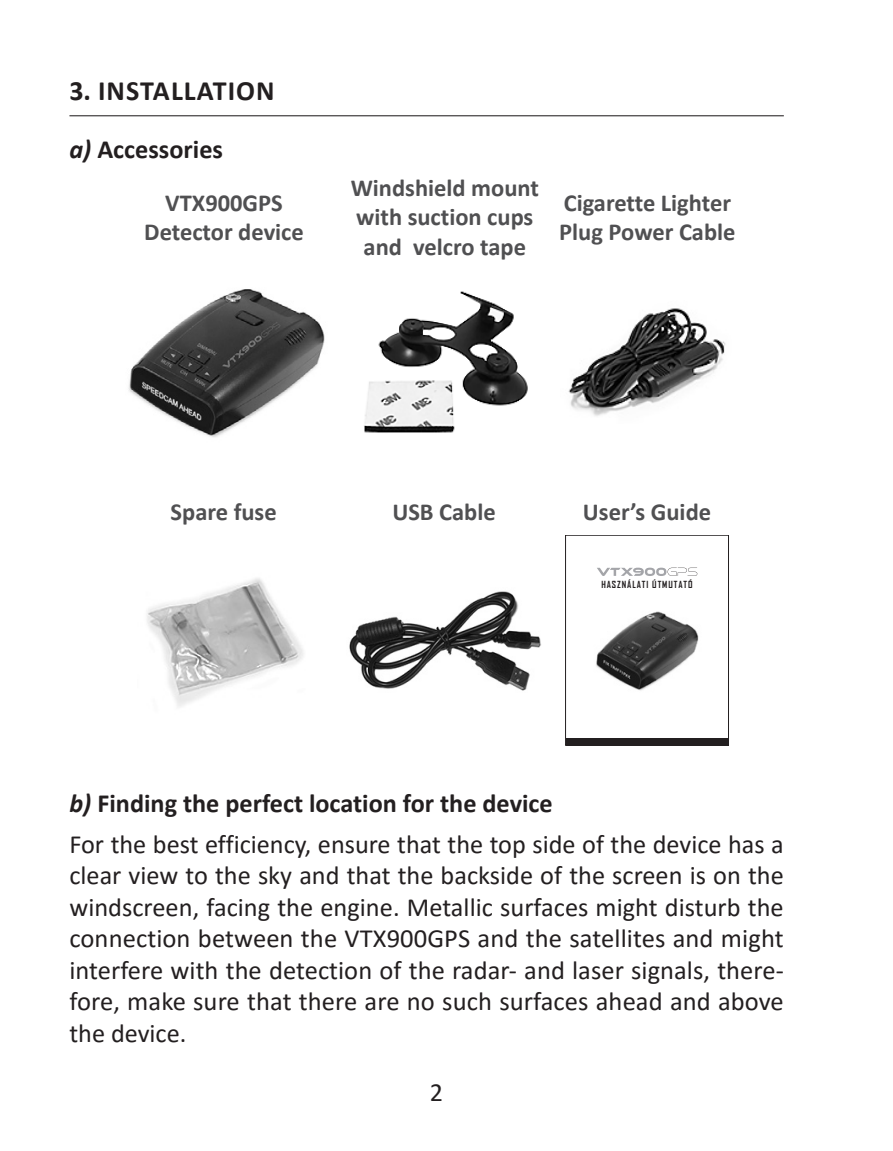
<style>
.page{position:relative;width:893px;height:1151px;background:#fff}
.page>*{position:absolute;margin:0;border:0;box-sizing:border-box;transform-origin:0 0}
.cím{font:700 28px "Calibri";letter-spacing:.04em;color:#231f20}
.alap{font:26.25px/31.5px "Calibri";color:#231f20;text-align:justify}
.alcím1{font:700 26.25px "Calibri";color:#231f20}
.tartozékok{font:700 24.5px/29.4px "Calibri";color:#505052;text-align:center}
.t1{font:700 9.45px "Agency FB";letter-spacing:.1em;color:#231f20}
.s1{font-style:italic}
</style>
<div class="page">
<hr style="left:69px;top:115px;width:715px;height:1px;background:#231f20">
<img style="left:128px;top:289px;width:197px;height:149px">
<img style="left:364px;top:291px;width:164px;height:142px">
<img style="left:568px;top:308px;width:158px;height:108px">
<img style="left:147px;top:578px;width:157px;height:129px">
<img style="left:349px;top:591px;width:192px;height:100px">
<img style="left:596px;top:611px;width:103px;height:80px">
<svg style="left:597px;top:568px;width:56px;height:8px"></svg>
<svg style="left:645px;top:568px;width:10px;height:8px"></svg>
<svg style="left:656px;top:568px;width:10px;height:8px"></svg>
<svg style="left:659px;top:568px;width:38px;height:8px"></svg>
<div style="left:565px;top:738px;width:163px;height:7px;background:#231f20"></div>
<div style="left:565px;top:535px;width:164px;height:210px;border:1px solid #231f20"></div>
<p class="cím" style="left:69px;top:71px;width:207px">3. INSTALLATION</p>
<p class="alcím1" style="left:69px;top:130px;width:155px"><span class="s1">a)</span> Accessories</p>
<p class="tartozékok" style="left:144px;top:187px;width:161px">VTX900GPS<br>Detector device</p>
<p class="tartozékok" style="left:351px;top:172px;width:190px">Windshield mount with suction cups and velcro tape</p>
<p class="tartozékok" style="left:559px;top:187px;width:178px;text-align:left">Cigarette Lighter<br>Plug Power Cable</p>
<p class="tartozékok" style="left:171px;top:497px;width:108px">Spare fuse</p>
<p class="tartozékok" style="left:392px;top:497px;width:105px">USB Cable</p>
<p class="tartozékok" style="left:583px;top:497px;width:130px">User’s Guide</p>
<p class="t1" style="left:601px;top:579px;width:93px">HASZNÁLATI ÚTMUTATÓ</p>
<p class="alcím1" style="left:69px;top:784px;width:485px"><span class="s1">b)</span> Finding the perfect location for the device</p>
<p class="alap" style="left:69px;top:828px;width:716px">For the best efficiency, ensure that the top side of the device has a clear view to the sky and that the backside of the screen is on the windscreen, facing the engine. Metallic surfaces might disturb the connection between the VTX900GPS and the satellites and might interfere with the detection of the radar- and laser signals, there&shy;fore, make sure that there are no such surfaces ahead and above the device.</p>
<p class="alap" style="left:430px;top:1076px;width:15px">2</p>
</div>
